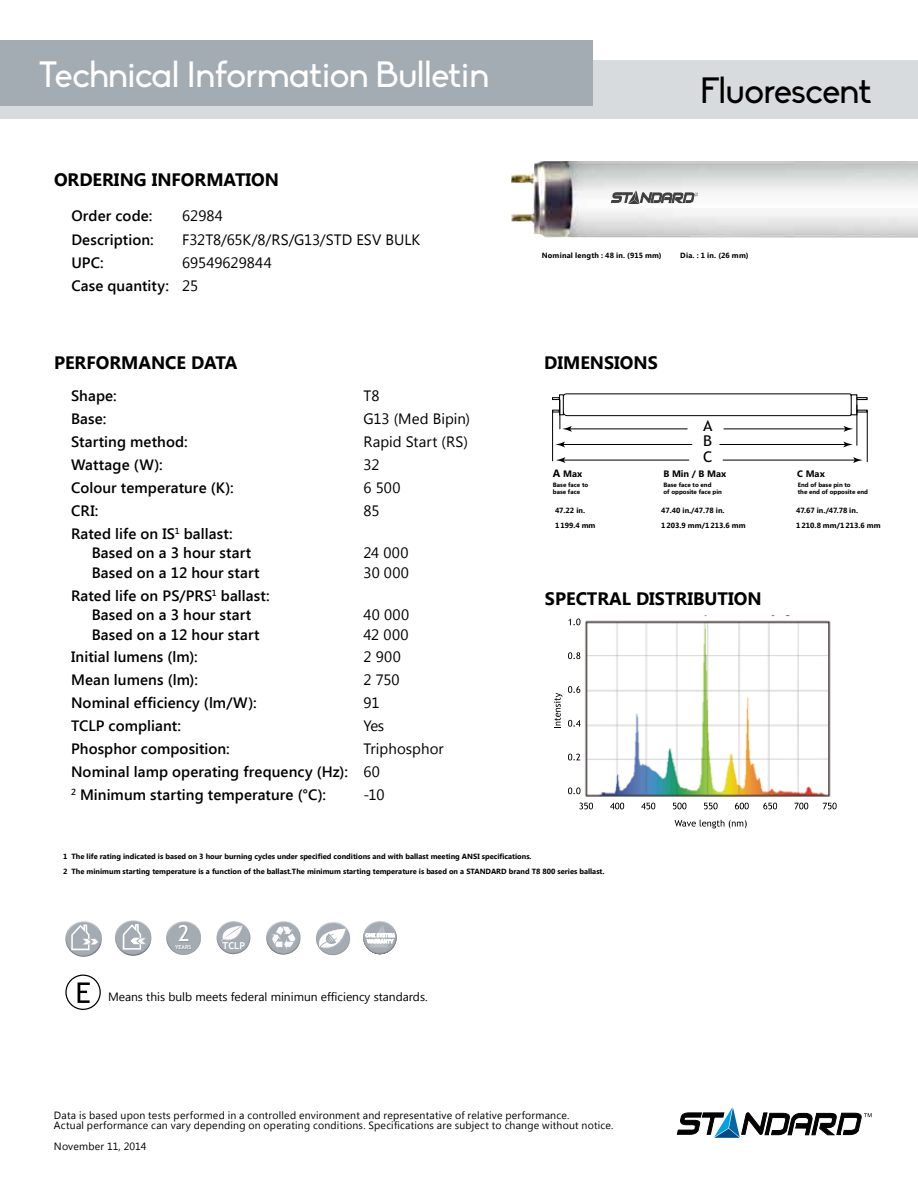
<style>
.page{position:relative;width:918px;height:1188px;background:#fff}
.page>*{position:absolute;margin:0;border:0;box-sizing:border-box;transform-origin:0 0}
.t1{font:36px "Biko";letter-spacing:-.015em;color:#fff}
.t2{font:36px "Biko";letter-spacing:-.015em;color:#000}
.t3{font:22.05px "Trebuchet MS";color:#fff}
.t4{font:700 18px "Segoe UI";color:#000}
.t5{font:600 15px/19.5px "Segoe UI";letter-spacing:.005em;color:#000}
.t6{font:15px/23px "Segoe UI";letter-spacing:.005em;color:#000}
.t7{font:15px/19.5px "Segoe UI";letter-spacing:.025em;color:#000}
.t8{font:14.85px/15.6px "Trebuchet MS";color:#000;text-align:justify;scale:1.07 1}
.t9{font:12px "Segoe UI";color:#000}
.t10{font:10.5px/10.5px "Segoe UI";letter-spacing:.02em;color:#000}
.t11{font:700 9.6px "Trebuchet MS";color:#fff}
.t12{font:700 9.3px "Segoe UI";color:#000}
.t13{font:700 7.5px/15px "Segoe UI";color:#000}
.t14{font:700 7.5px "Segoe UI";letter-spacing:.025em;color:#000}
.t15{font:700 6.3px/7.8px "Segoe UI";color:#000}
.t16{font:700 5.55px "Trebuchet MS";color:#fcfafc}
.s1{font-weight:600}
.s2{font-weight:400}
.s3{font-size:10.65px}
</style>
<div class="page">
<svg style="left:676px;top:1107px;width:196px;height:31px"></svg>
<div style="left:0;top:61px;width:918px;height:58px;background:#d8dbde"></div>
<div style="left:0;top:41px;width:593px;height:65px;background:#a4acb3"></div>
<img style="left:511px;top:161px;width:407px;height:77px">
<svg style="left:611px;top:189px;width:87px;height:15px"></svg>
<hr style="left:552px;top:410px;width:1px;height:51px;background:#000">
<hr style="left:856px;top:405px;width:1px;height:41px;background:#000">
<hr style="left:867px;top:410px;width:1px;height:52px;background:#000">
<svg style="left:552px;top:393px;width:316px;height:39px"></svg>
<hr style="left:562px;top:444px;width:130px;height:1px;background:#000">
<svg style="left:556px;top:442px;width:9px;height:5px"></svg>
<hr style="left:719px;top:444px;width:127px;height:1px;background:#000">
<svg style="left:843px;top:442px;width:10px;height:5px"></svg>
<hr style="left:563px;top:460px;width:126px;height:1px;background:#000">
<svg style="left:556px;top:457px;width:9px;height:6px"></svg>
<hr style="left:723px;top:460px;width:133px;height:1px;background:#000">
<svg style="left:853px;top:457px;width:10px;height:6px"></svg>
<img style="left:227px;top:934px;width:24px;height:20px">
<img style="left:217px;top:921px;width:17px;height:22px">
<svg style="left:219px;top:926px;width:23px;height:17px"></svg>
<img style="left:364px;top:921px;width:15px;height:33px">
<img style="left:379px;top:921px;width:18px;height:33px">
<img style="left:383px;top:925px;width:5px;height:8px">
<img style="left:369px;top:924px;width:14px;height:9px">
<svg style="left:363px;top:933px;width:32px;height:18px"></svg>
<img style="left:277px;top:938px;width:24px;height:17px">
<img style="left:266px;top:921px;width:17px;height:28px">
<svg style="left:271px;top:926px;width:25px;height:24px"></svg>
<img style="left:77px;top:922px;width:25px;height:35px">
<img style="left:65px;top:921px;width:19px;height:24px">
<svg style="left:71px;top:925px;width:28px;height:25px"></svg>
<img style="left:327px;top:938px;width:23px;height:17px">
<img style="left:319px;top:922px;width:14px;height:7px">
<img style="left:346px;top:929px;width:1px;height:19px">
<svg style="left:316px;top:929px;width:30px;height:23px"></svg>
<img style="left:177px;top:922px;width:24px;height:33px">
<img style="left:166px;top:921px;width:18px;height:22px">
<img style="left:180px;top:926px;width:9px;height:16px">
<img style="left:176px;top:946px;width:16px;height:4px">
<img style="left:126px;top:934px;width:26px;height:22px">
<img style="left:116px;top:920px;width:16px;height:12px">
<svg style="left:123px;top:924px;width:24px;height:26px"></svg>
<div style="left:65px;top:975px;width:36px;height:35px;border:1px solid #000;border-radius:50%"></div>
<svg style="left:78px;top:982px;width:12px;height:21px"></svg>
<img style="left:585px;top:616px;width:246px;height:181px">
<svg style="left:579px;top:803px;width:14px;height:6px"></svg>
<svg style="left:610px;top:803px;width:14px;height:6px"></svg>
<svg style="left:641px;top:803px;width:14px;height:6px"></svg>
<svg style="left:673px;top:803px;width:13px;height:6px"></svg>
<svg style="left:704px;top:803px;width:14px;height:6px"></svg>
<svg style="left:735px;top:803px;width:14px;height:6px"></svg>
<svg style="left:763px;top:803px;width:14px;height:6px"></svg>
<svg style="left:794px;top:803px;width:14px;height:6px"></svg>
<svg style="left:823px;top:803px;width:14px;height:6px"></svg>
<svg style="left:675px;top:820px;width:72px;height:8px"></svg>
<svg style="left:569px;top:619px;width:11px;height:6px"></svg>
<svg style="left:568px;top:652px;width:12px;height:7px"></svg>
<svg style="left:568px;top:686px;width:12px;height:7px"></svg>
<svg style="left:568px;top:720px;width:13px;height:7px"></svg>
<svg style="left:568px;top:754px;width:12px;height:6px"></svg>
<svg style="left:568px;top:787px;width:12px;height:7px"></svg>
<svg style="left:554px;top:693px;width:8px;height:35px"></svg>
<h1 class="t1" style="left:39px;top:54px;width:452px">Technical Information Bulletin</h1>
<p class="t4" style="left:54px;top:167px;width:227px">ORDERING INFORMATION</p>
<p class="t5" style="left:71px;top:205px;width:82px">Order code:</p>
<p class="t6" style="left:182px;top:203px;width:42px">62984</p>
<p class="t5" style="left:71px;top:230px;width:84px">Description:</p>
<p class="t6" style="left:182px;top:228px;width:239px">F32T8/65K/8/RS/G13/STD ESV BULK</p>
<p class="t5" style="left:71px;top:253px;width:34px">UPC:</p>
<p class="t6" style="left:71px;top:251px;width:202px;text-indent:111px">69549629844<br><span class="s1">Case quantity:</span> 25</p>
<h1 class="t2" style="left:701px;top:70px;width:172px">Fluorescent</h1>
<p class="t14" style="left:542px;top:250px;width:121px">Nominal length : 48 in. (915 mm)</p>
<p class="t13" style="left:680px;top:247px;width:70px">Dia. : 1 in. (26 mm)</p>
<p class="t4" style="left:54px;top:349px;width:185px">PERFORMANCE DATA</p>
<p class="t4" style="left:544px;top:349px;width:115px">DIMENSIONS</p>
<p class="t5" style="left:71px;top:385px;width:47px">Shape:</p>
<p class="t6" style="left:364px;top:384px;width:17px">T8</p>
<p class="t5" style="left:71px;top:408px;width:37px">Base:</p>
<p class="t6" style="left:364px;top:407px;width:108px">G13 (Med Bipin)</p>
<p class="t5" style="left:71px;top:431px;width:118px">Starting method:</p>
<p class="t6" style="left:364px;top:429px;width:106px">Rapid Start (RS)</p>
<p class="t5" style="left:71px;top:454px;width:93px">Wattage (W):</p>
<p class="t6" style="left:364px;top:452px;width:17px">32</p>
<p class="t5" style="left:71px;top:477px;width:164px">Colour temperature (K):</p>
<p class="t6" style="left:364px;top:475px;width:38px">6 500</p>
<p class="t5" style="left:71px;top:500px;width:29px">CRI:</p>
<p class="t6" style="left:364px;top:498px;width:18px">85</p>
<p class="t5" style="left:92px;top:523px;width:169px;text-indent:-21px">Rated life on IS<sup>1</sup> ballast:<br>Based on a 3 hour start<br>Based on a 12 hour start</p>
<p class="t7" style="left:364px;top:542px;width:47px">24 000<br>30 000</p>
<p class="t5" style="left:92px;top:585px;width:180px;text-indent:-21px">Rated life on PS/PRS<sup>1</sup> ballast:<br>Based on a 3 hour start<br>Based on a 12 hour start</p>
<p class="t7" style="left:364px;top:604px;width:47px">40 000<br>42 000</p>
<p class="t5" style="left:71px;top:647px;width:128px">Initial lumens (lm):</p>
<p class="t6" style="left:364px;top:645px;width:39px">2 900</p>
<p class="t5" style="left:71px;top:670px;width:128px">Mean lumens (lm):</p>
<p class="t6" style="left:364px;top:668px;width:38px">2 750</p>
<p class="t5" style="left:71px;top:693px;width:187px">Nominal efficiency (lm/W):</p>
<p class="t6" style="left:364px;top:691px;width:17px">91</p>
<p class="t5" style="left:71px;top:715px;width:111px">TCLP compliant:</p>
<p class="t6" style="left:364px;top:714px;width:22px">Yes</p>
<p class="t5" style="left:71px;top:738px;width:160px">Phosphor composition:</p>
<p class="t5" style="left:71px;top:737px;width:374px;line-height:23px;text-indent:293px"><span class="s2">Triphosphor<br></span>Nominal lamp operating frequency (Hz): <span class="s2">60<br></span><sup>2</sup> Minimum starting temperature (°C):</p>
<p class="t6" style="left:364px;top:783px;width:22px">-10</p>
<p class="t12" style="left:553px;top:467px;width:31px"><span class="s3">A</span> Max</p>
<p class="t15" style="left:553px;top:480px;width:37px">Base face to base face</p>
<p class="t8" style="left:703px;top:418px;width:10px">A B C</p>
<p class="t15" style="left:664px;top:480px;width:60px">Base face to end<br>of opposite face pin</p>
<p class="t12" style="left:663px;top:467px;width:64px">B Min / B Max</p>
<p class="t12" style="left:797px;top:467px;width:29px">C Max</p>
<p class="t15" style="left:798px;top:480px;width:72px">End of base pin to<br>the end of opposite end</p>
<p class="t13" style="left:555px;top:502px;width:42px">47.22 in.<br>1 199.4 mm</p>
<p class="t13" style="left:661px;top:502px;width:86px">47.40 in./47.78 in.<br>1 203.9 mm/1 213.6 mm</p>
<p class="t13" style="left:796px;top:502px;width:86px">47.67 in./47.78 in.<br>1 210.8 mm/1 213.6 mm</p>
<p class="t4" style="left:545px;top:586px;width:218px">SPECTRAL DISTRIBUTION</p>
<p class="t13" style="left:63px;top:848px;width:543px">1 The life rating indicated is based on 3 hour burning cycles under specified conditions and with ballast meeting ANSI specifications.<br>2 The minimum starting temperature is a function of the ballast.The minimum starting temperature is based on a STANDARD brand T8 800 series ballast.</p>
<h2 class="t3" style="left:178px;top:921px;width:13px">2</h2>
<p class="t16" style="left:175px;top:944px;width:18px">YEARS</p>
<p class="t11" style="left:223px;top:940px;width:24px">TCLP</p>
<p class="t9" style="left:108px;top:988px;width:321px">Means this bulb meets federal minimun efficiency standards.</p>
<p class="t10" style="left:54px;top:1109px;width:561px">Data is based upon tests performed in a controlled environment and representative of relative performance.<br>Actual performance can vary depending on operating conditions. Specifications are subject to change without notice.</p>
<p class="t10" style="left:54px;top:1141px;width:94px">November 11, 2014</p>
</div>
